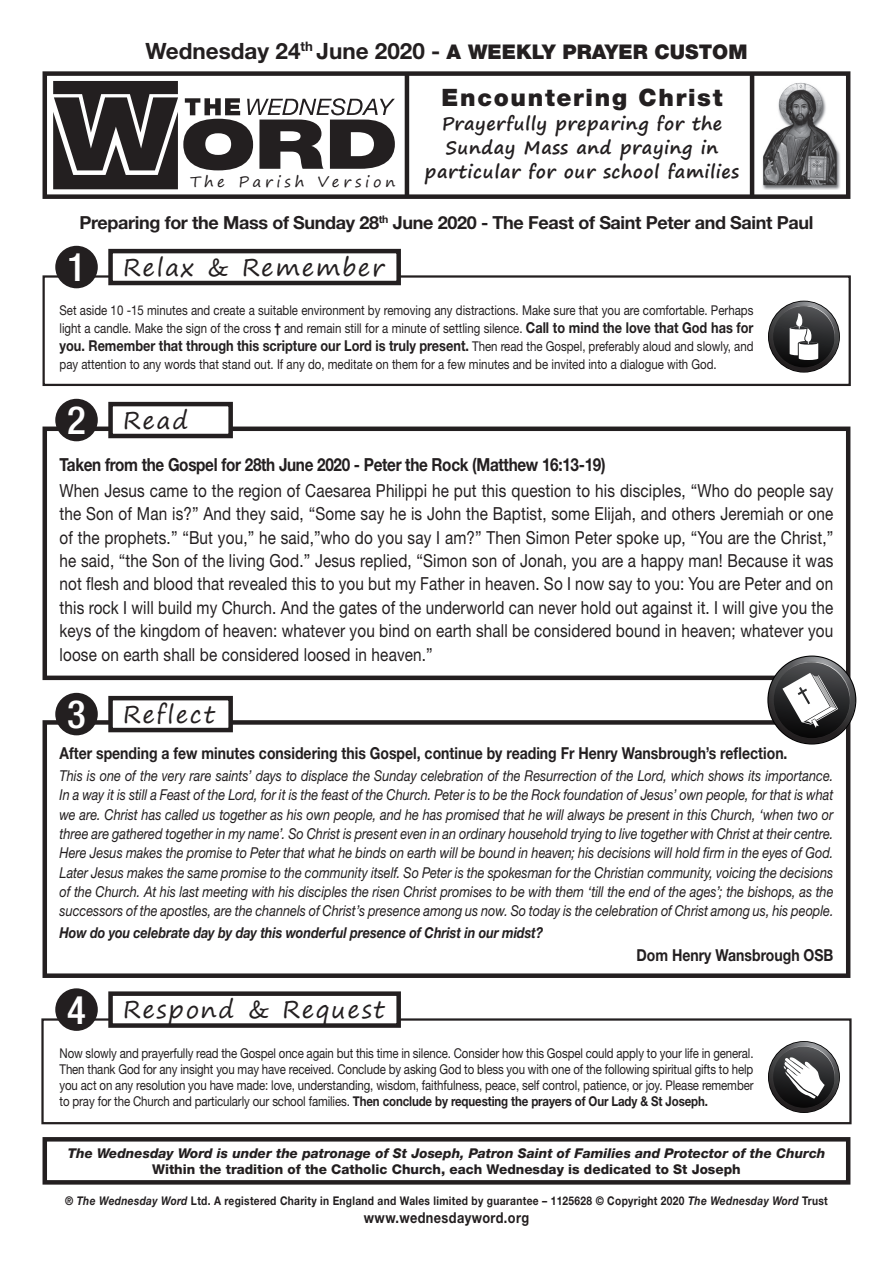
<style>
.page{position:relative;width:893px;height:1263px;background:#fff}
.page>*{position:absolute;margin:0;border:0;box-sizing:border-box;transform-origin:0 0}
.t1{font:24px "Segoe Print";letter-spacing:.07em;color:#231f20}
.t2{font:900 24px "Helvetica Neue LT Std";letter-spacing:.07em;color:#231f20}
.t3{font:700 22.5px "Helvetica Neue LT Std";color:#231f20}
.t4{font:18px/23.4px "Helvetica Neue LT Std";letter-spacing:.01em;color:#231f20;text-align:justify;scale:.85 1}
.t5{font:700 18px/24px "Segoe Print";letter-spacing:.03em;color:#231f20;text-align:center}
.t6{font:700 18px "Helvetica Neue LT Std";letter-spacing:-.02em;color:#231f20}
.t7{font:700 18px "Helvetica Neue LT Std";letter-spacing:-.02em;color:#231f20;scale:.85 1}
.t8{font:700 16.5px "Helvetica Neue LT Std";color:#231f20;scale:.85 1}
.t9{font:italic 15px/19.4px "Helvetica Neue LT Std";letter-spacing:-.005em;color:#231f20;text-align:justify;scale:.85 1}
.t10{font:700 15px "Helvetica Neue LT Std";color:#231f20;scale:.85 1}
.t11{font:italic 700 15px "Helvetica Neue LT Std";letter-spacing:-.005em;color:#231f20;scale:.85 1}
.t12{font:700 15px "Helvetica Neue LT Std";letter-spacing:.03em;color:#231f20;scale:.85 1}
.t13{font:15px "Segoe Print";letter-spacing:.25em;color:#231f20}
.t14{font:13.5px/16.2px "Helvetica Neue LT Std";color:#231f20;text-align:justify;scale:.85 1}
.t15{font:italic 800 13.5px "Helvetica Neue LT Std";color:#231f20}
.t16{font:800 13.5px "Helvetica Neue LT Std";color:#231f20}
.t17{font:700 12px "Helvetica Neue LT Std";letter-spacing:.03em;color:#231f20;scale:.85 1}
.s1{font-weight:900;font-size:20.25px}
.s2{font-family:"Helvetica Neue LT Std";font-weight:500;font-stretch:condensed;font-size:39px;color:#fff}
.s3{font-weight:700}
.s4{font-weight:700;font-size:15px}
.s5{font-weight:400;font-size:13.5px}
.s6{font-style:italic}
</style>
<div class="page">
<div style="left:43px;top:1137px;width:807px;height:47px;border:4px solid #231f20"></div>
<div style="left:41px;top:1018px;width:811px;height:106px;border:2px solid #231f20"></div>
<div style="left:111px;top:994px;width:288px;height:31px;background:#fff"></div>
<div style="left:108px;top:991px;width:293px;height:37px;border:4px solid #231f20"></div>
<div style="left:55px;top:988px;width:43px;height:43px;background:#231f20;border-radius:50%"></div>
<div style="left:43px;top:720px;width:807px;height:258px;border:4px solid #231f20"></div>
<div style="left:111px;top:698px;width:120px;height:32px;background:#fff"></div>
<div style="left:108px;top:696px;width:125px;height:36px;border:4px solid #231f20"></div>
<div style="left:55px;top:693px;width:43px;height:42px;background:#231f20;border-radius:50%"></div>
<div style="left:43px;top:426px;width:807px;height:254px;border:4px solid #231f20"></div>
<div style="left:111px;top:404px;width:120px;height:32px;background:#fff"></div>
<div style="left:108px;top:402px;width:125px;height:36px;border:4px solid #231f20"></div>
<div style="left:55px;top:399px;width:43px;height:42px;background:#231f20;border-radius:50%"></div>
<div style="left:43px;top:275px;width:808px;height:111px;border:2px solid #231f20"></div>
<div style="left:111px;top:251px;width:288px;height:32px;background:#fff"></div>
<div style="left:108px;top:249px;width:293px;height:36px;border:4px solid #231f20"></div>
<div style="left:55px;top:246px;width:43px;height:42px;background:#231f20;border-radius:50%"></div>
<img style="left:762px;top:82px;width:78px;height:108px">
<div style="left:43px;top:71px;width:807px;height:128px;border:4px solid #231f20"></div>
<hr style="left:405px;top:74px;width:4px;height:123px;background:#231f20">
<hr style="left:750px;top:74px;width:4px;height:123px;background:#231f20">
<svg style="left:53px;top:81px;width:342px;height:108px"></svg>
<svg style="left:769px;top:301px;width:70px;height:71px"></svg>
<svg style="left:773px;top:306px;width:66px;height:66px"></svg>
<svg style="left:769px;top:1042px;width:70px;height:70px"></svg>
<svg style="left:773px;top:1046px;width:66px;height:66px"></svg>
<svg style="left:768px;top:657px;width:87px;height:86px"></svg>
<svg style="left:773px;top:662px;width:82px;height:81px"></svg>
<h2 class="t3" style="left:145px;top:37px;width:603px">Wednesday 24<sup>th</sup> June 2020 - <span class="s1">A WEEKLY PRAYER CUSTOM</span></h2>
<p class="t13" style="left:190px;top:168px;width:207px">The Parish Version</p>
<h1 class="t2" style="left:442px;top:83px;width:282px">Encountering Christ</h1>
<p class="t5" style="left:425px;top:111px;width:316px">Prayerfully preparing for the<br>Sunday Mass and praying in particular for our school families</p>
<p class="t6" style="left:80px;top:211px;width:735px">Preparing for the Mass of Sunday 28<sup>th</sup> June 2020 - The Feast of Saint Peter and Saint Paul</p>
<h1 class="t1" style="left:67px;top:246px;width:319px"><span class="s2">1</span> Relax &amp; Remember</h1>
<p class="t14" style="left:60px;top:301px;width:818px;line-height:18px">Set aside 10 -15 minutes and create a suitable environment by removing any distractions. Make sure that you are comfortable. Perhaps light a candle. Make the sign of the cross <span class="s3">†</span> and remain still for a minute of settling silence. <span class="s4">Call to mind the love that God has for</span></p>
<p class="t10" style="left:60px;top:336px;width:818px">you. Remember that through this scripture our Lord is truly present. <span class="s5">Then read the Gospel, preferably aloud and slowly, and</span></p>
<p class="t14" style="left:60px;top:356px;width:775px">pay attention to any words that stand out. If any do, meditate on them for a few minutes and be invited into a dialogue with God.</p>
<h1 class="t1" style="left:67px;top:399px;width:123px"><span class="s2">2</span> Read</h1>
<p class="t7" style="left:60px;top:454px;width:644px">Taken from the Gospel for 28th June 2020 - Peter the Rock (Matthew 16:13-19)</p>
<p class="t4" style="left:60px;top:478px;width:912px">When Jesus came to the region of Caesarea Philippi he put this question to his disciples, “Who do people say the Son of Man is?” And they said, “Some say he is John the Baptist, some Elijah, and others Jeremiah or one of the prophets.” “But you,” he said,”who do you say I am?” Then Simon Peter spoke up, “You are the Christ,” he said, “the Son of the living God.” Jesus replied, “Simon son of Jonah, you are a happy man! Because it was not flesh and blood that revealed this to you but my Father in heaven. So I now say to you: You are Peter and on this rock I will build my Church. And the gates of the underworld can never hold out against it. I will give you the keys of the kingdom of heaven: whatever you bind on earth shall be considered bound in heaven; whatever you loose on earth shall be considered loosed in heaven.”</p>
<h1 class="t1" style="left:67px;top:693px;width:149px"><span class="s2">3</span> Reflect</h1>
<p class="t8" style="left:60px;top:743px;width:858px">After spending a few minutes considering this Gospel, continue by reading Fr Henry Wansbrough’s reflection.</p>
<p class="t9" style="left:60px;top:765px;width:912px">This is one of the very rare saints’ days to displace the Sunday celebration of the Resurrection of the Lord, which shows its importance.<br>In a way it is still a Feast of the Lord, for it is the feast of the Church. Peter is to be the Rock foundation of Jesus’ own people, for that is what we are. Christ has called us together as his own people, and he has promised that he will always be present in this Church, ‘when two or three are gathered together in my name’. So Christ is present even in an ordinary household trying to live together with Christ at their centre.<br>Here Jesus makes the promise to Peter that what he binds on earth will be bound in heaven; his decisions will hold firm in the eyes of God.<br>Later Jesus makes the same promise to the community itself. So Peter is the spokesman for the Christian community, voicing the decisions of the Church. At his last meeting with his disciples the risen Christ promises to be with them ‘till the end of the ages’; the bishops, as the successors of the apostles, are the channels of Christ’s presence among us now. So today is the celebration of Christ among us, his people.</p>
<p class="t11" style="left:60px;top:923px;width:571px">How do you celebrate day by day this wonderful presence of Christ in our midst?</p>
<p class="t8" style="left:636px;top:945px;width:233px">Dom Henry Wansbrough OSB</p>
<h1 class="t1" style="left:67px;top:988px;width:319px"><span class="s2">4</span> Respond &amp; Request</h1>
<p class="t14" style="left:60px;top:1044px;width:818px">Now slowly and prayerfully read the Gospel once again but this time in silence. Consider how this Gospel could apply to your life in general.<br>Then thank God for any insight you may have received. Conclude by asking God to bless you with one of the following spiritual gifts to help you act on any resolution you have made: love, understanding, wisdom, faithfulness, peace, self control, patience, or joy. Please remember to pray for the Church and particularly our school families. <span class="s3">Then conclude by requesting the prayers of Our Lady &amp; St Joseph.</span></p>
<p class="t15" style="left:68px;top:1145px;width:759px">The Wednesday Word is under the patronage of St Joseph, Patron Saint of Families and Protector of the Church</p>
<p class="t16" style="left:152px;top:1161px;width:590px">Within the tradition of the Catholic Church, each Wednesday is dedicated to St Joseph</p>
<p class="t17" style="left:65px;top:1193px;width:899px">® <span class="s6">The Wednesday Word</span> Ltd. A registered Charity in England and Wales limited by guarantee – 1125628 © Copyright 2020 <span class="s6">The Wednesday Word</span> Trust</p>
<p class="t12" style="left:364px;top:1208px;width:196px">www.wednesdayword.org</p>
</div>
